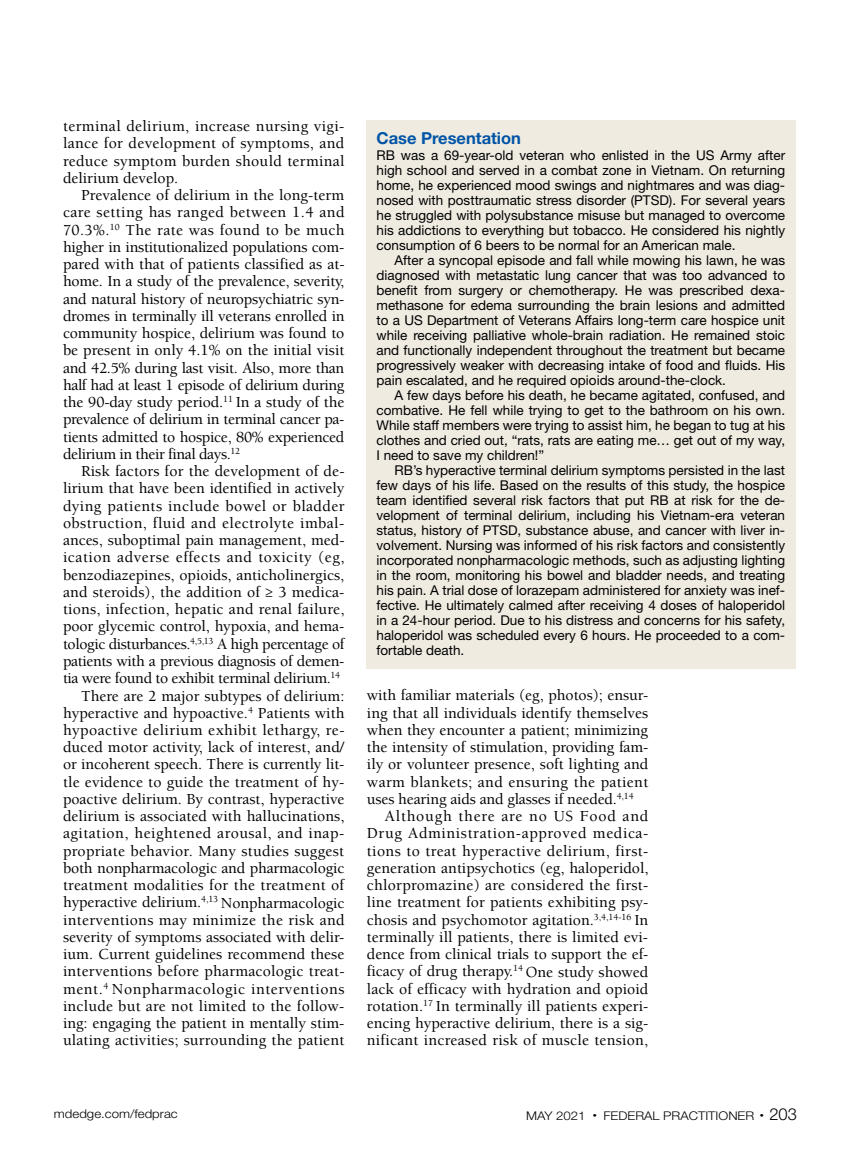
<style>
.page{position:relative;width:851px;height:1161px;background:#fff}
.page>*{position:absolute;margin:0;border:0;box-sizing:border-box;transform-origin:0 0}
.t1{font:700 16.5px "Helvetica Neue LT Std";color:#0054a6}
.t2{font:500 15.75px/17.2px "Berkeley Std";color:#000;text-align:justify}
.t3{font:500 15.75px "Berkeley Std";letter-spacing:.025em;color:#000}
.t4{font:500 15.75px "Berkeley Std";letter-spacing:.02em;color:#000}
.t5{font:500 15.75px "Berkeley Std";letter-spacing:.04em;color:#000}
.t6{font:500 15.75px "Berkeley Std";letter-spacing:.045em;color:#000}
.t7{font:13.5px/15px "Helvetica Neue LT Std";color:#000;text-align:justify}
.t8{font:300 12px "Helvetica Neue LT Std";color:#000;scale:1.1 1}
.s1{font-size:16.5px}
</style>
<div class="page">
<div style="left:366px;top:120px;width:429px;height:549px;background:#efebe1"></div>
<p class="t2" style="left:63px;top:118px;width:283px">terminal delirium, increase nursing vigi&shy;lance for development of symptoms, and reduce symptom burden should terminal delirium develop.</p>
<p class="t2" style="left:63px;top:187px;width:283px;text-indent:18px">Prevalence of delirium in the long-term care setting has ranged between 1.4 and 70.3%.<sup>10</sup> The rate was found to be much higher in institutionalized populations com&shy;pared with that of patients classified as at&shy;home. In a study of the prevalence, severity, and natural history of neuropsychiatric syn&shy;dromes in terminally ill veterans enrolled in community hospice, delirium was found to be present in only 4.1% on the initial visit and 42.5% during last visit. Also, more than half had at least 1 episode of delirium during the 90-day study period.<sup>11</sup> In a study of the prevalence of delirium in terminal cancer pa&shy;tients admitted to hospice, 80% experienced delirium in their final days.<sup>12</sup></p>
<p class="t2" style="left:63px;top:463px;width:283px;text-align:right">Risk factors for the development of de&shy;lirium that have been identified in actively dying patients include bowel or bladder obstruction, fluid and electrolyte imbal&shy;ances, suboptimal pain management, med&shy;ication adverse effects and toxicity (eg, benzodiazepines, opioids, anticholinergics, and steroids), the addition of ≥ 3 medica&shy;tions, infection, hepatic and renal failure, poor glycemic control, hypoxia, and hema&shy;tologic disturbances.<sup>4,5,13</sup> A high percentage of patients with a previous diagnosis of demen&shy;tia were found to exhibit terminal delirium.<sup>14<br></sup>There are 2 major subtypes of delirium: hyperactive and hypoactive.<sup>4</sup> Patients with hypoactive delirium exhibit lethargy, re&shy;duced motor activity, lack of interest, and/ or incoherent speech. There is currently lit&shy;tle evidence to guide the treatment of hy&shy;poactive delirium. By contrast, hyperactive delirium is associated with hallucinations, agitation, heightened arousal, and inap&shy;propriate behavior. Many studies suggest both nonpharmacologic and pharmacologic treatment modalities for the treatment of hyperactive delirium.<sup>4,13</sup> Nonpharmacologic interventions may minimize the risk and severity of symptoms associated with delir&shy;ium. Current guidelines recommend these interventions before pharmacologic treat&shy;ment.<sup>4</sup> Nonpharmacologic interventions include but are not limited to the follow&shy;ing: engaging the patient in mentally stim&shy;ulating activities; surrounding the patient</p>
<p class="t1" style="left:376px;top:128px;width:146px">Case Presentation</p>
<p class="t7" style="left:376px;top:148px;width:410px">RB was a 69-year-old veteran who enlisted in the US Army after high school and served in a combat zone in Vietnam. On returning home, he experienced mood swings and nightmares and was diag&shy;nosed with posttraumatic stress disorder (PTSD). For several years he struggled with polysubstance misuse but managed to overcome his addictions to everything but tobacco. He considered his nightly consumption of 6 beers to be normal for an American male.</p>
<p class="t7" style="left:376px;top:253px;width:410px;text-indent:18px">After a syncopal episode and fall while mowing his lawn, he was diagnosed with metastatic lung cancer that was too advanced to benefit from surgery or chemotherapy. He was prescribed dexa&shy;methasone for edema surrounding the brain lesions and admitted to a US Department of Veterans Affairs long-term care hospice unit while receiving palliative whole-brain radiation. He remained stoic and functionally independent throughout the treatment but became progressively weaker with decreasing intake of food and fluids. His pain escalated, and he required opioids around-the-clock.</p>
<p class="t7" style="left:376px;top:388px;width:410px;text-indent:18px">A few days before his death, he became agitated, confused, and combative. He fell while trying to get to the bathroom on his own.<br>While staff members were trying to assist him, he began to tug at his clothes and cried out, “rats, rats are eating me… get out of my way, I need to save my children!”</p>
<p class="t7" style="left:376px;top:463px;width:410px;text-indent:18px">RB’s hyperactive terminal delirium symptoms persisted in the last few days of his life. Based on the results of this study, the hospice team identified several risk factors that put RB at risk for the de&shy;velopment of terminal delirium, including his Vietnam-era veteran status, history of PTSD, substance abuse, and cancer with liver in&shy;volvement. Nursing was informed of his risk factors and consistently incorporated nonpharmacologic methods, such as adjusting lighting in the room, monitoring his bowel and bladder needs, and treating his pain. A trial dose of lorazepam administered for anxiety was inef&shy;fective. He ultimately calmed after receiving 4 doses of haloperidol in a 24-hour period. Due to his distress and concerns for his safety, haloperidol was scheduled every 6 hours. He proceeded to a com&shy;fortable death.</p>
<p class="t2" style="left:367px;top:687px;width:283px">with familiar materials (eg, photos); ensur-</p>
<p class="t2" style="left:367px;top:704px;width:283px">ing that all individuals identify themselves</p>
<p class="t2" style="left:367px;top:722px;width:283px">when they encounter a patient; minimizing</p>
<p class="t2" style="left:367px;top:739px;width:283px">the intensity of stimulation, providing fam-</p>
<p class="t2" style="left:367px;top:756px;width:283px">ily or volunteer presence, soft lighting and</p>
<p class="t4" style="left:367px;top:773px;width:283px">warm blankets; and ensuring the patient</p>
<p class="t2" style="left:367px;top:791px;width:268px">uses hearing aids and glasses if needed.<sup>4,14</sup></p>
<p class="t6" style="left:385px;top:808px;width:265px">Although there are no US Food and</p>
<p class="t5" style="left:367px;top:825px;width:283px">Drug Administration-approved medica-</p>
<p class="t3" style="left:367px;top:842px;width:283px">tions to treat hyperactive delirium, first-</p>
<p class="t2" style="left:367px;top:860px;width:283px">generation antipsychotics (eg, haloperidol,</p>
<p class="t2" style="left:367px;top:877px;width:283px">chlorpromazine) are considered the first-</p>
<p class="t2" style="left:367px;top:894px;width:283px">line treatment for patients exhibiting psy-</p>
<p class="t2" style="left:367px;top:911px;width:283px">chosis and psychomotor agitation.<sup>3,4,14-16</sup> In</p>
<p class="t2" style="left:367px;top:929px;width:283px">terminally ill patients, there is limited evi-</p>
<p class="t2" style="left:367px;top:946px;width:283px">dence from clinical trials to support the ef-</p>
<p class="t2" style="left:367px;top:963px;width:283px">ficacy of drug therapy.<sup>14</sup> One study showed</p>
<p class="t2" style="left:367px;top:980px;width:283px">lack of efficacy with hydration and opioid</p>
<p class="t2" style="left:367px;top:998px;width:283px">rotation.<sup>17</sup> In terminally ill patients experi-</p>
<p class="t2" style="left:367px;top:1015px;width:283px">encing hyperactive delirium, there is a sig-</p>
<p class="t2" style="left:367px;top:1032px;width:283px">nificant increased risk of muscle tension,</p>
<p class="t8" style="left:54px;top:1107px;width:114px">mdedge.com/fedprac</p>
<p class="t8" style="left:526px;top:1109px;width:248px">MAY 2021 <sup>•</sup> FEDERAL PRACTITIONER <sup>•</sup> <span class="s1">203</span></p>
</div>
